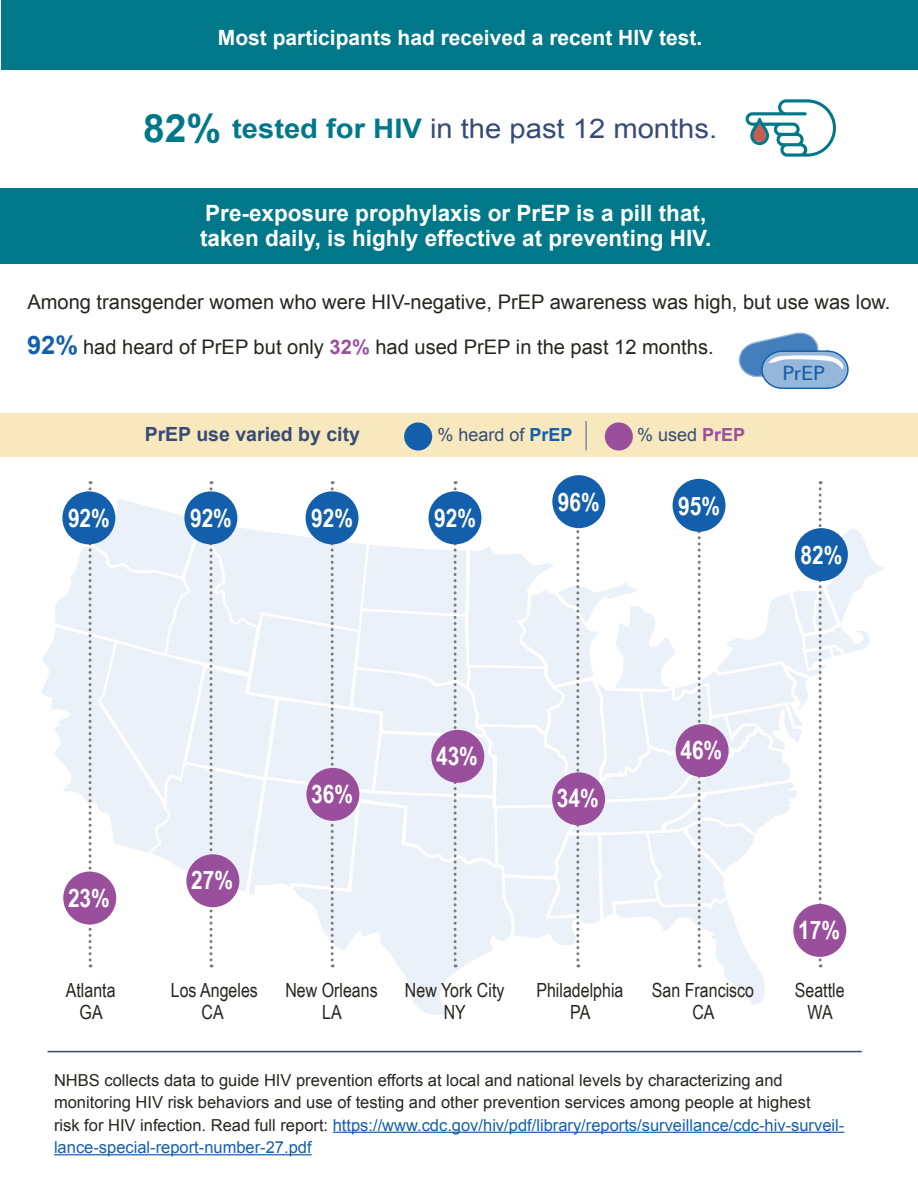
<style>
.page{position:relative;width:918px;height:1188px;background:#fff}
.page>*{position:absolute;margin:0;border:0;box-sizing:border-box;transform-origin:0 0}
.t1{font:27px "Arial";color:#384b75;scale:1.08 1}
.t2{font:700 25.5px "Arial Narrow";color:#fff}
.t3{font:700 22.5px/25.5px "Arial";color:#fff}
.t4{font:700 21px "Arial";color:#fff}
.t5{font:500 20.25px "Avenir Next";color:#135fab}
.t6{font:20.1px "Arial";color:#27251f}
.t7{font:19.5px/22.5px "Arial Narrow";color:#27251f;text-align:center}
.t8{font:700 19.5px "Arial";color:#384b75}
.t9{font:18px "Arial";color:#384b75}
.t10{font:16.5px/22.5px "Arial";color:#27251f}
.s1{font-weight:700;font-size:39px;color:#00788a}
.s2{font-weight:700;color:#00788a}
.s3{font-weight:700;font-size:25.5px;color:#135fab}
.s4{font-weight:700;color:#9a4f9d}
.s5{font-weight:700;color:#135fab}
.s6{color:#135fab}
</style>
<div class="page">
<div style="left:0;top:414px;width:918px;height:43px;background:#f7e8bd"></div>
<div style="left:605px;top:422px;width:28px;height:29px;background:#9a4f9d;border-radius:50%"></div>
<div style="left:404px;top:422px;width:28px;height:29px;background:#135fab;border-radius:50%"></div>
<hr style="left:585px;top:421px;width:2px;height:29px;background:#7e8aa5">
<div style="left:0;top:188px;width:918px;height:76px;background:#00788a"></div>
<div style="left:1px;top:0;width:917px;height:69px;background:#00788a"></div>
<svg style="left:417px;top:1006px;width:32px;height:9px"></svg>
<hr style="left:333px;top:1132px;width:511px;height:1px;background:#135fab">
<hr style="left:54px;top:1154px;width:258px;height:1px;background:#135fab">
<svg style="left:41px;top:481px;width:844px;height:525px"></svg>
<div style="left:62px;top:491px;width:53px;height:53px;background:#135fab;border-radius:50%"></div>
<div style="left:184px;top:491px;width:53px;height:53px;background:#135fab;border-radius:50%"></div>
<div style="left:306px;top:491px;width:53px;height:53px;background:#135fab;border-radius:50%"></div>
<div style="left:429px;top:491px;width:52px;height:53px;background:#135fab;border-radius:50%"></div>
<div style="left:795px;top:528px;width:53px;height:53px;background:#135fab;border-radius:50%"></div>
<div style="left:552px;top:475px;width:53px;height:53px;background:#135fab;border-radius:50%"></div>
<div style="left:673px;top:479px;width:53px;height:53px;background:#135fab;border-radius:50%"></div>
<div style="left:186px;top:854px;width:53px;height:53px;background:#9a4f9d;border-radius:50%"></div>
<div style="left:63px;top:872px;width:53px;height:53px;background:#9a4f9d;border-radius:50%"></div>
<div style="left:793px;top:904px;width:53px;height:53px;background:#9a4f9d;border-radius:50%"></div>
<div style="left:431px;top:730px;width:53px;height:53px;background:#9a4f9d;border-radius:50%"></div>
<div style="left:676px;top:724px;width:53px;height:53px;background:#9a4f9d;border-radius:50%"></div>
<div style="left:306px;top:768px;width:53px;height:53px;background:#9a4f9d;border-radius:50%"></div>
<div style="left:552px;top:772px;width:53px;height:53px;background:#9a4f9d;border-radius:50%"></div>
<hr style="left:48px;top:1051px;width:814px;height:1px;background:#384b75">
<svg style="left:745px;top:99px;width:91px;height:58px"></svg>
<svg style="left:738px;top:332px;width:111px;height:57px"></svg>
<p class="t4" style="left:218px;top:23px;width:486px">Most participants had received a recent HIV test.</p>
<p class="t1" style="left:143px;top:110px;width:533px"><span class="s1">82%</span> <span class="s2">tested for HIV</span> in the past 12 months.</p>
<p class="t3" style="left:200px;top:201px;width:513px">Pre-exposure prophylaxis or PrEP is a pill that, taken daily, is highly effective at preventing HIV.</p>
<p class="t6" style="left:27px;top:289px;width:865px">Among transgender women who were HIV-negative, PrEP awareness was high, but use was low.</p>
<p class="t6" style="left:27px;top:334px;width:688px"><span class="s3">92%</span> had heard of PrEP but only <span class="s4">32%</span> had used PrEP in the past 12 months.</p>
<h2 class="t8" style="left:145px;top:421px;width:217px">PrEP use varied by city</h2>
<p class="t9" style="left:437px;top:423px;width:137px">% heard of <span class="s5">PrEP</span></p>
<p class="t9" style="left:637px;top:423px;width:110px">% used <span class="s4">PrEP</span></p>
<h2 class="t2" style="left:68px;top:499px;width:43px">92%</h2>
<h2 class="t2" style="left:190px;top:499px;width:43px">92%</h2>
<h2 class="t2" style="left:311px;top:499px;width:43px">92%</h2>
<h2 class="t2" style="left:434px;top:499px;width:43px">92%</h2>
<h2 class="t2" style="left:558px;top:483px;width:43px">96%</h2>
<h2 class="t2" style="left:678px;top:486px;width:43px">95%</h2>
<p class="t5" style="left:783px;top:356px;width:44px">PrEP</p>
<h2 class="t2" style="left:801px;top:536px;width:43px">82%</h2>
<h2 class="t2" style="left:68px;top:878px;width:43px">23%</h2>
<h2 class="t2" style="left:191px;top:861px;width:43px">27%</h2>
<h2 class="t2" style="left:436px;top:737px;width:43px">43%</h2>
<h2 class="t2" style="left:680px;top:731px;width:43px">46%</h2>
<h2 class="t2" style="left:311px;top:775px;width:43px">36%</h2>
<h2 class="t2" style="left:557px;top:779px;width:43px">34%</h2>
<h2 class="t2" style="left:798px;top:911px;width:43px">17%</h2>
<p class="t7" style="left:66px;top:978px;width:51px">Atlanta<br>GA</p>
<p class="t7" style="left:171px;top:978px;width:89px">Los Angeles<br>CA</p>
<p class="t7" style="left:285px;top:978px;width:94px">New Orleans<br>LA</p>
<p class="t7" style="left:405px;top:978px;width:101px">New York City<br>NY</p>
<p class="t7" style="left:536px;top:978px;width:89px">Philadelphia<br>PA</p>
<p class="t7" style="left:652px;top:978px;width:104px">San Francisco<br>CA</p>
<p class="t7" style="left:795px;top:978px;width:51px">Seattle<br>WA</p>
<p class="t10" style="left:54px;top:1069px;width:792px">NHBS collects data to guide HIV prevention efforts at local and national levels by characterizing and monitoring HIV risk behaviors and use of testing and other prevention services among people at highest<br>risk for HIV infection. Read full report: <span class="s6">https://www.cdc.gov/hiv/pdf/library/reports/surveillance/cdc-hiv-surveil&shy;lance-special-report-number-27.pdf</span></p>
</div>
